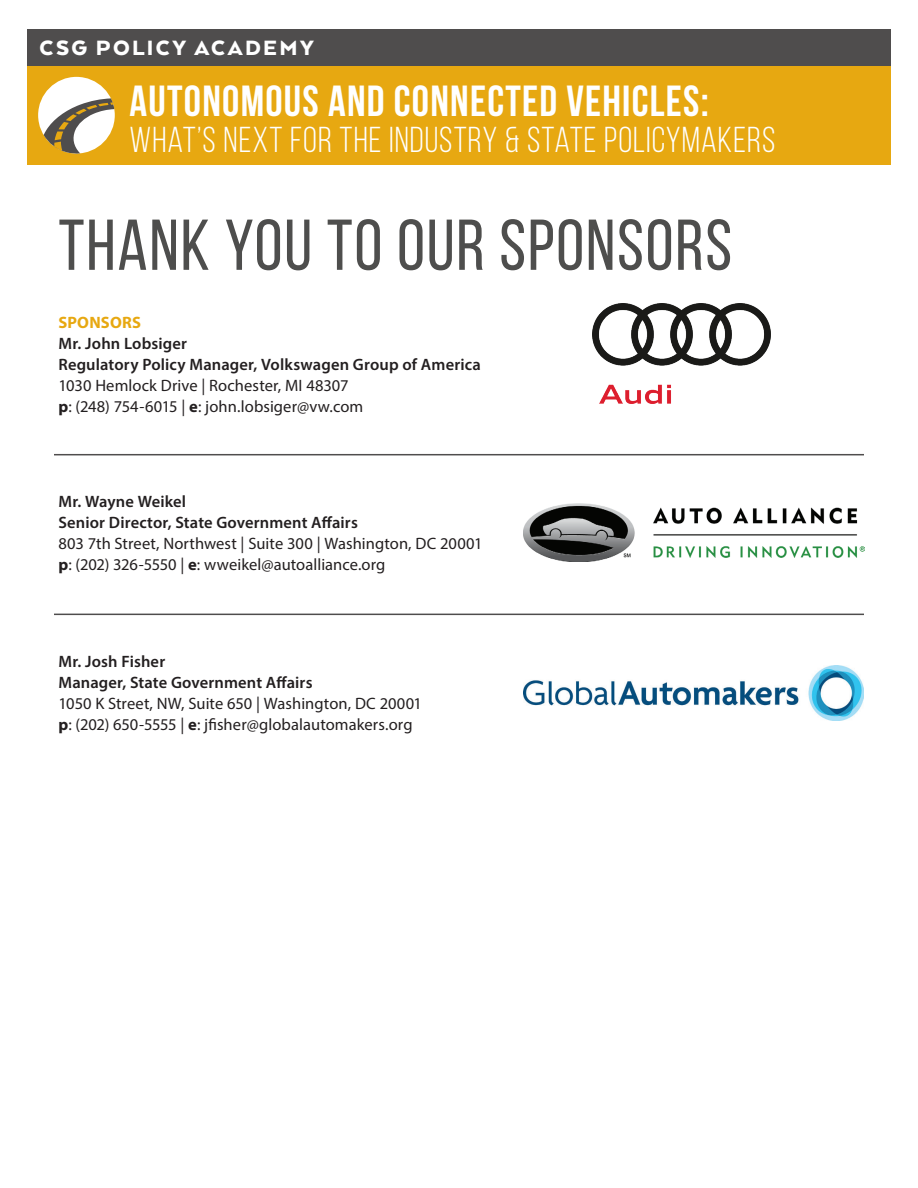
<style>
.page{position:relative;width:918px;height:1188px;background:#fff}
.page>*{position:absolute;margin:0;border:0;box-sizing:border-box;transform-origin:0 0}
.t1{font:71.7px "Bebas Neue";letter-spacing:.025em;color:#4e4e4d}
.t2{font:700 43.5px "Bebas Neue";letter-spacing:.03em;color:#fff}
.t3{font:36px "Bebas Neue";letter-spacing:.03em;color:#fff}
.t4{font:900 23.85px "Arquitecta";letter-spacing:.1em;color:#fff}
.t5{font:16.5px/21px "Myriad Pro";letter-spacing:.005em;color:#231f20}
.t6{font:600 16.5px/21px "Myriad Pro";letter-spacing:.01em;color:#231f20}
.t7{font:700 16.5px "Myriad Pro";letter-spacing:.01em;color:#e7a811}
.s1{font-weight:700}
</style>
<div class="page">
<hr style="left:54px;top:454px;width:810px;height:1px;background:#4f4d4d">
<hr style="left:54px;top:614px;width:810px;height:1px;background:#4f4d4d">
<div style="left:27px;top:29px;width:864px;height:42px;background:#4f4d4d"></div>
<div style="left:27px;top:66px;width:864px;height:99px;background:#e7a811"></div>
<div style="left:38px;top:77px;width:77px;height:77px;background:#fff;border-radius:50%"></div>
<svg style="left:44px;top:98px;width:70px;height:56px"></svg>
<img style="left:524px;top:665px;width:340px;height:55px">
<img style="left:524px;top:503px;width:340px;height:58px">
<img style="left:592px;top:304px;width:179px;height:99px">
<h3 class="t4" style="left:40px;top:33px;width:276px">CSG POLICY ACADEMY</h3>
<h2 class="t2" style="left:130px;top:77px;width:581px">AUTONOMOUS AND CONNECTED VEHICLES:</h2>
<h3 class="t3" style="left:130px;top:120px;width:647px">WHAT’S NEXT FOR THE INDUSTRY &amp; STATE POLICYMAKERS</h3>
<h1 class="t1" style="left:58px;top:206px;width:675px">THANK YOU TO OUR SPONSORS</h1>
<p class="t7" style="left:58px;top:312px;width:84px">SPONSORS</p>
<p class="t6" style="left:58px;top:333px;width:424px">Mr. John Lobsiger<br>Regulatory Policy Manager, Volkswagen Group of America</p>
<p class="t5" style="left:58px;top:375px;width:306px">1030 Hemlock Drive | Rochester, MI 48307 <span class="s1">p</span>: (248) 754-6015 | <span class="s1">e</span>: john.lobsiger@vw.com</p>
<p class="t6" style="left:58px;top:491px;width:301px">Mr. Wayne Weikel<br>Senior Director, State Government Affairs</p>
<p class="t5" style="left:58px;top:533px;width:426px">803 7th Street, Northwest | Suite 300 | Washington, DC 20001 <span class="s1">p</span>: (202) 326-5550 | <span class="s1">e</span>: wweikel@autoalliance.org</p>
<p class="t6" style="left:58px;top:651px;width:256px">Mr. Josh Fisher<br>Manager, State Government Affairs</p>
<p class="t5" style="left:58px;top:693px;width:365px">1050 K Street, NW, Suite 650 | Washington, DC 20001 <span class="s1">p</span>: (202) 650-5555 | <span class="s1">e</span>: jfisher@globalautomakers.org</p>
</div>
